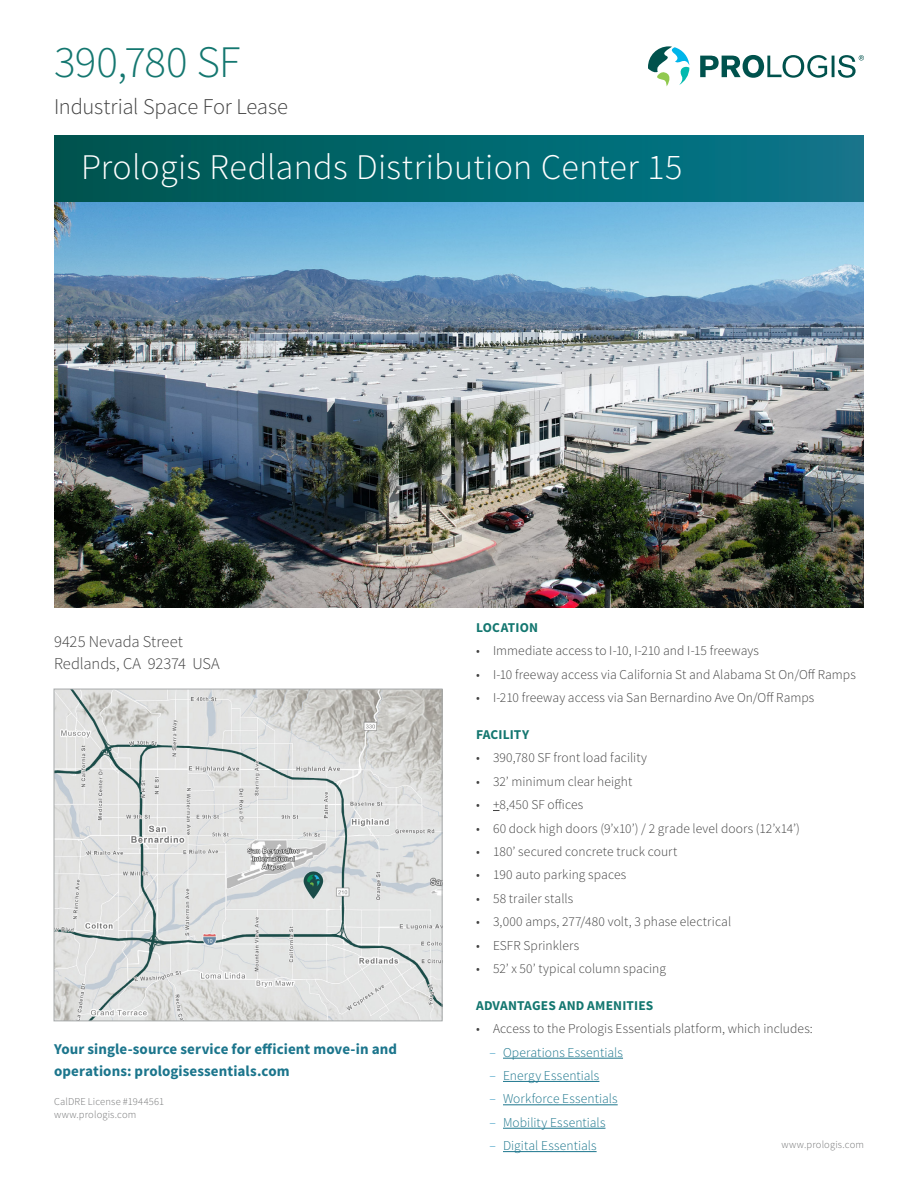
<style>
.page{position:relative;width:918px;height:1188px;background:#fff}
.page>*{position:absolute;margin:0;border:0;box-sizing:border-box;transform-origin:0 0}
.t1{font:300 45px "Source Sans Pro";letter-spacing:-.015em;color:#147770}
.t2{font:300 36px "Source Sans Pro";letter-spacing:.005em;color:#fff}
.t3{font:300 22.5px "Source Sans Pro";letter-spacing:-.01em;color:#414141}
.Address{font:300 16.5px/22.5px "Source Sans Pro";color:#414141}
.Essentials_text{font:700 15px/22.5px "Source Sans Pro";letter-spacing:.005em;color:#1b758c}
.t4{font:300 13.5px "Source Sans Pro";letter-spacing:.005em;color:#414141}
.t5{font:300 13.5px "Source Sans Pro";letter-spacing:.01em;color:#1b758c}
.Body_Headings{font:700 13.5px "Source Sans Pro";letter-spacing:.01em;color:#147770}
.Footer_Text{font:300 10.5px "Source Sans Pro";letter-spacing:.015em;color:#747576}
.s1{color:#2792be}
</style>
<div class="page">
<div style="left:54px;top:135px;width:810px;height:67px;background:linear-gradient(to right,#00554e,#09788d)"></div>
<svg style="left:648px;top:46px;width:41px;height:40px"></svg>
<svg style="left:700px;top:55px;width:164px;height:23px"></svg>
<hr style="left:503px;top:1058px;width:120px;height:1px;background:#1b758c">
<hr style="left:503px;top:1081px;width:96px;height:1px;background:#1b758c">
<hr style="left:503px;top:1104px;width:115px;height:1px;background:#1b758c">
<hr style="left:503px;top:1128px;width:102px;height:1px;background:#1b758c">
<hr style="left:503px;top:1151px;width:94px;height:1px;background:#1b758c">
<img style="left:56px;top:691px;width:384px;height:328px">
<div style="left:54px;top:689px;width:388px;height:332px;border:1px solid #a7aaab"></div>
<img style="left:54px;top:202px;width:810px;height:406px">
<h1 class="t1" style="left:54px;top:35px;width:188px">390,780 SF</h1>
<h3 class="t3" style="left:54px;top:93px;width:236px">Industrial Space For Lease</h3>
<h2 class="t2" style="left:81px;top:145px;width:603px">Prologis Redlands Distribution Center 15</h2>
<p class="Address" style="left:54px;top:630px;width:167px">9425 Nevada Street<br>Redlands, CA 92374 USA</p>
<p class="Essentials_text" style="left:54px;top:1038px;width:345px">Your single-source service for efficient move-in and operations: prologisessentials.com</p>
<p class="Footer_Text" style="left:54px;top:1095px;width:112px">CalDRE License #1944561</p>
<p class="Footer_Text" style="left:54px;top:1108px;width:84px">www.prologis.com</p>
<p class="Body_Headings" style="left:476px;top:619px;width:64px">LOCATION</p>
<p class="t4" style="left:476px;top:643px;width:285px">• Immediate access to I-10, I-210 and I-15 freeways</p>
<p class="t4" style="left:476px;top:666px;width:381px">• I-10 freeway access via California St and Alabama St On/Off Ramps</p>
<p class="t4" style="left:476px;top:689px;width:340px">• I-210 freeway access via San Bernardino Ave On/Off Ramps</p>
<p class="Body_Headings" style="left:476px;top:726px;width:55px">FACILITY</p>
<p class="t4" style="left:476px;top:750px;width:173px">• 390,780 SF front load facility</p>
<p class="t4" style="left:476px;top:773px;width:158px">• 32’ minimum clear height</p>
<p class="t4" style="left:476px;top:796px;width:109px">• +8,450 SF offices</p>
<p class="t4" style="left:476px;top:820px;width:326px">• 60 dock high doors (9’x10’) / 2 grade level doors (12’x14’)</p>
<p class="t4" style="left:476px;top:843px;width:203px">• 180’ secured concrete truck court</p>
<p class="t4" style="left:476px;top:867px;width:152px">• 190 auto parking spaces</p>
<p class="t4" style="left:476px;top:890px;width:99px">• 58 trailer stalls</p>
<p class="t4" style="left:476px;top:913px;width:257px">• 3,000 amps, 277/480 volt, 3 phase electrical</p>
<p class="t4" style="left:476px;top:937px;width:105px">• ESFR Sprinklers</p>
<p class="t4" style="left:476px;top:960px;width:192px">• 52’ x 50’ typical column spacing</p>
<p class="Body_Headings" style="left:476px;top:997px;width:179px">ADVANTAGES AND AMENITIES</p>
<p class="t4" style="left:476px;top:1021px;width:338px">• Access to the Prologis Essentials platform, which includes:</p>
<p class="t5" style="left:490px;top:1044px;width:135px"><span class="s1">‒</span> Operations Essentials</p>
<p class="t5" style="left:490px;top:1067px;width:111px"><span class="s1">‒</span> Energy Essentials</p>
<p class="t5" style="left:490px;top:1091px;width:130px"><span class="s1">‒</span> Workforce Essentials</p>
<p class="t5" style="left:490px;top:1114px;width:117px"><span class="s1">‒</span> Mobility Essentials</p>
<p class="t5" style="left:490px;top:1138px;width:109px"><span class="s1">‒</span> Digital Essentials</p>
<p class="Footer_Text" style="left:782px;top:1138px;width:84px">www.prologis.com</p>
</div>
